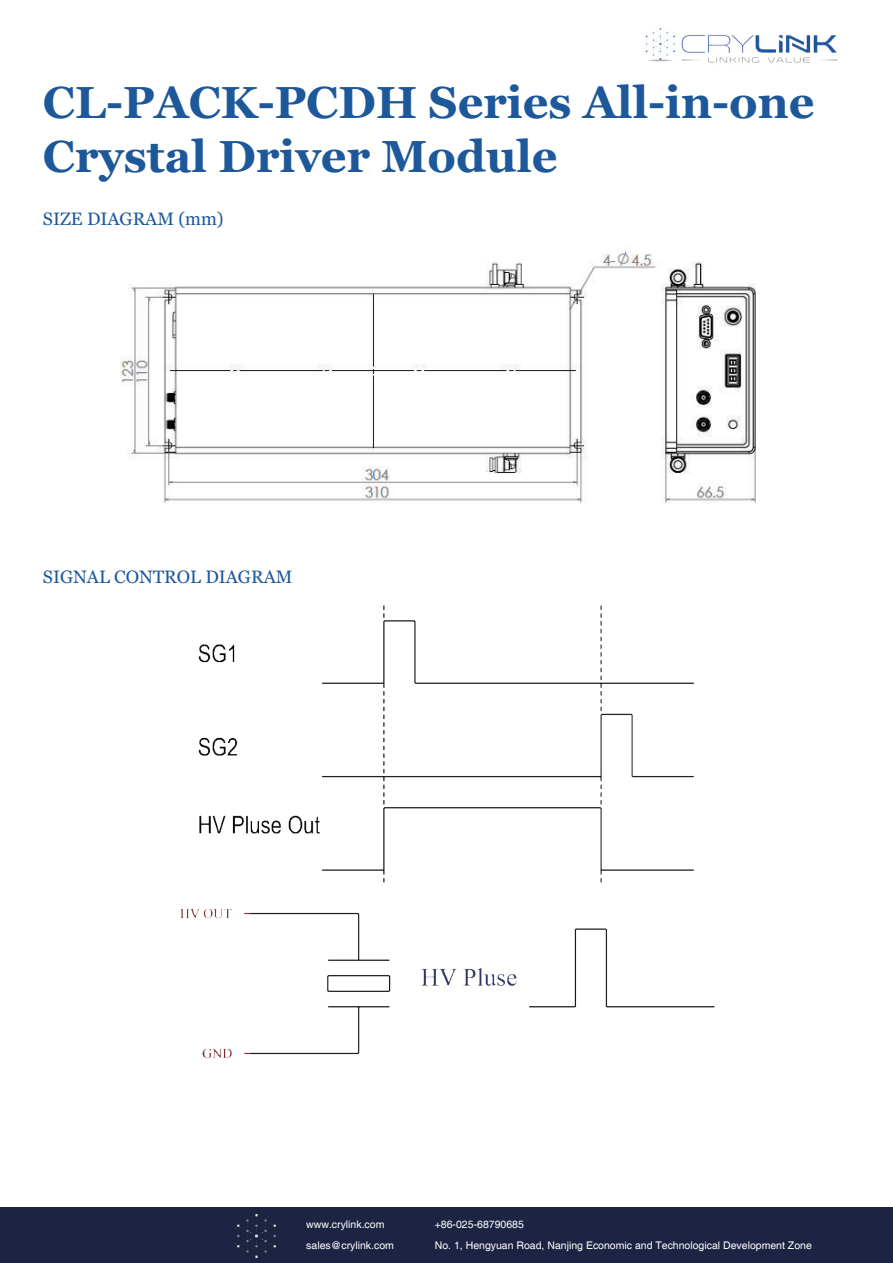
<style>
.page{position:relative;width:893px;height:1263px;background:#fff}
.page>*{position:absolute;margin:0;border:0;box-sizing:border-box;transform-origin:0 0}
.t1{font:700 45px/54px "Georgia";color:#1d589a}
.t2{font:18px "Georgia";color:#1d589a}
.t3{font:10.5px/21px "Helvetica";color:#fff}
</style>
<div class="page">
<img style="left:120px;top:248px;width:636px;height:255px">
<img style="left:198px;top:605px;width:496px;height:278px">
<img style="left:181px;top:909px;width:534px;height:149px">
<img style="left:645px;top:28px;width:193px;height:35px">
<div style="left:1px;top:1207px;width:892px;height:56px;background:#1d2443"></div>
<img style="left:238px;top:1214px;width:38px;height:43px">
<h1 class="t1" style="left:43px;top:79px;width:773px">CL-PACK-PCDH Series All-in-one<br>Crystal Driver Module</h1>
<h2 class="t2" style="left:43px;top:212px;width:182px">SIZE DIAGRAM (mm)</h2>
<h2 class="t2" style="left:43px;top:570px;width:251px">SIGNAL CONTROL DIAGRAM</h2>
<p class="t3" style="left:306px;top:1214px;width:89px">www.crylink.com sales@crylink.com</p>
<p class="t3" style="left:435px;top:1214px;width:379px">+86-025-68790685<br>No. 1, Hengyuan Road, Nanjing Economic and Technological Development Zone</p>
</div>
